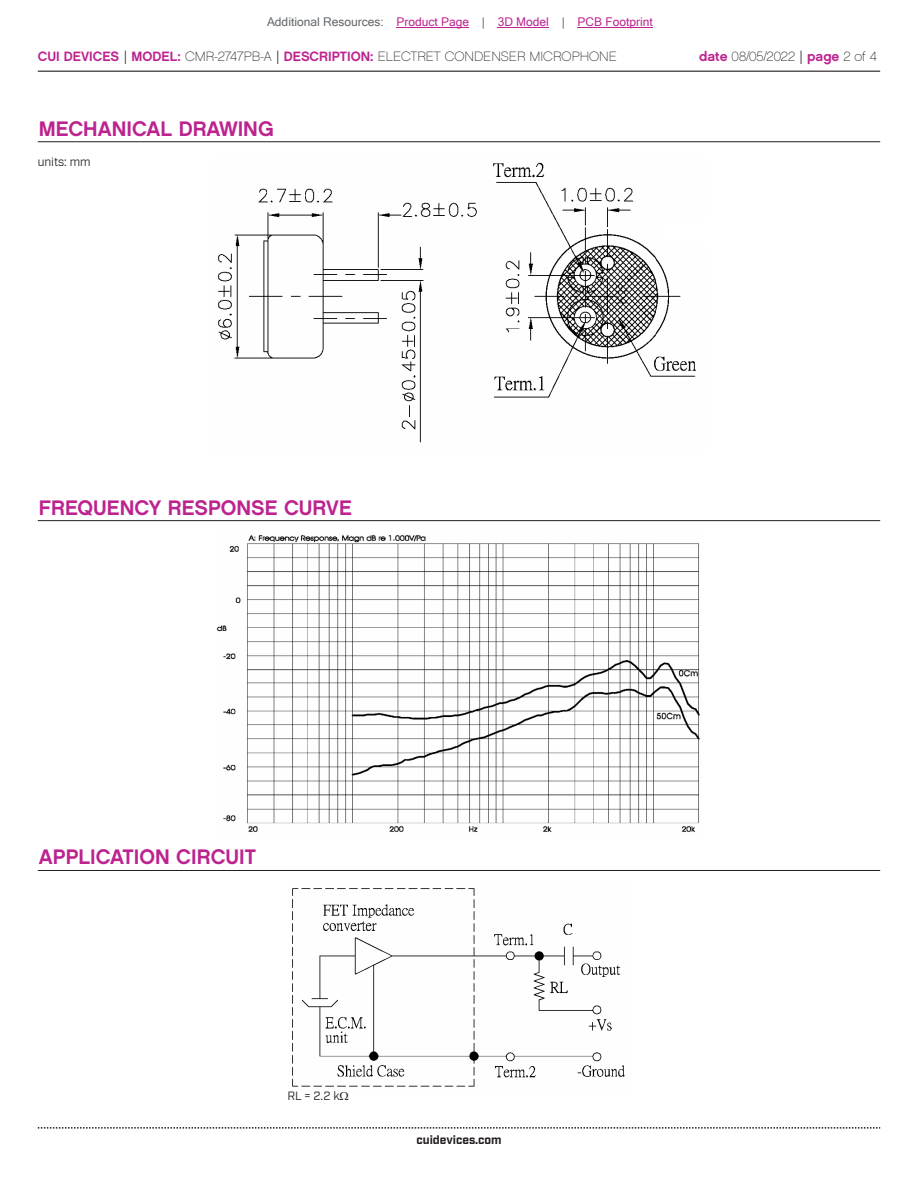
<style>
.page{position:relative;width:918px;height:1188px;background:#fff}
.page>*{position:absolute;margin:0;border:0;box-sizing:border-box;transform-origin:0 0}
.t1{font:21px "Chalet New York Nineteen Sixty";color:#bd238f}
.t2{font:13.5px "Chalet Paris Nineteen Sixty";color:#231f20}
.t3{font:12px "Microsoft Sans Serif";color:#bd238f}
.t4{font:12px "Industry";color:#231f20}
.t5{font:700 12px "Industry";color:#231f20}
.s1{color:#63676b}
.s2{font-family:"Chalet New York Nineteen Sixty";color:#bd238f}
.s3{font-family:"Industry"}
</style>
<div class="page">
<hr style="left:38px;top:71px;width:842px;height:1px;background:#231f20">
<svg style="left:38px;top:1127px;width:842px;height:2px"></svg>
<hr style="left:38px;top:141px;width:842px;height:1px;background:#231f20">
<img style="left:218px;top:162px;width:479px;height:281px">
<hr style="left:38px;top:520px;width:842px;height:1px;background:#231f20">
<hr style="left:38px;top:870px;width:842px;height:1px;background:#231f20">
<img style="left:216px;top:535px;width:484px;height:297px">
<img style="left:292px;top:888px;width:333px;height:199px">
<hr style="left:397px;top:27px;width:72px;height:1px;background:#bd238f">
<hr style="left:498px;top:27px;width:51px;height:1px;background:#bd238f">
<hr style="left:578px;top:27px;width:75px;height:1px;background:#bd238f">
<p class="t3" style="left:267px;top:15px;width:387px"><span class="s1">Additional Resources:</span> Product Page <span class="s1">|</span> 3D Model <span class="s1">|</span> PCB Footprint</p>
<p class="t2" style="left:38px;top:48px;width:581px"><span class="s2">CUI DEVICES</span> <span class="s3">|</span> <span class="s2">MODEL:</span> CMR-2747PB-A <span class="s3">|</span> <span class="s2">DESCRIPTION:</span> ELECTRET CONDENSER MICROPHONE</p>
<p class="t2" style="left:699px;top:48px;width:179px"><span class="s2">date</span> 08/05/2022 <span class="s3">|</span> <span class="s2">page</span> 2 of 4</p>
<h1 class="t1" style="left:39px;top:115px;width:236px">MECHANICAL DRAWING</h1>
<p class="t4" style="left:38px;top:155px;width:54px">units: mm</p>
<h1 class="t1" style="left:39px;top:494px;width:314px">FREQUENCY RESPONSE CURVE</h1>
<h1 class="t1" style="left:39px;top:844px;width:219px">APPLICATION CIRCUIT</h1>
<p class="t4" style="left:287px;top:1089px;width:54px">RL = 2.2 k</p>
<p class="t5" style="left:416px;top:1132px;width:87px">cuidevices.com</p>
</div>
